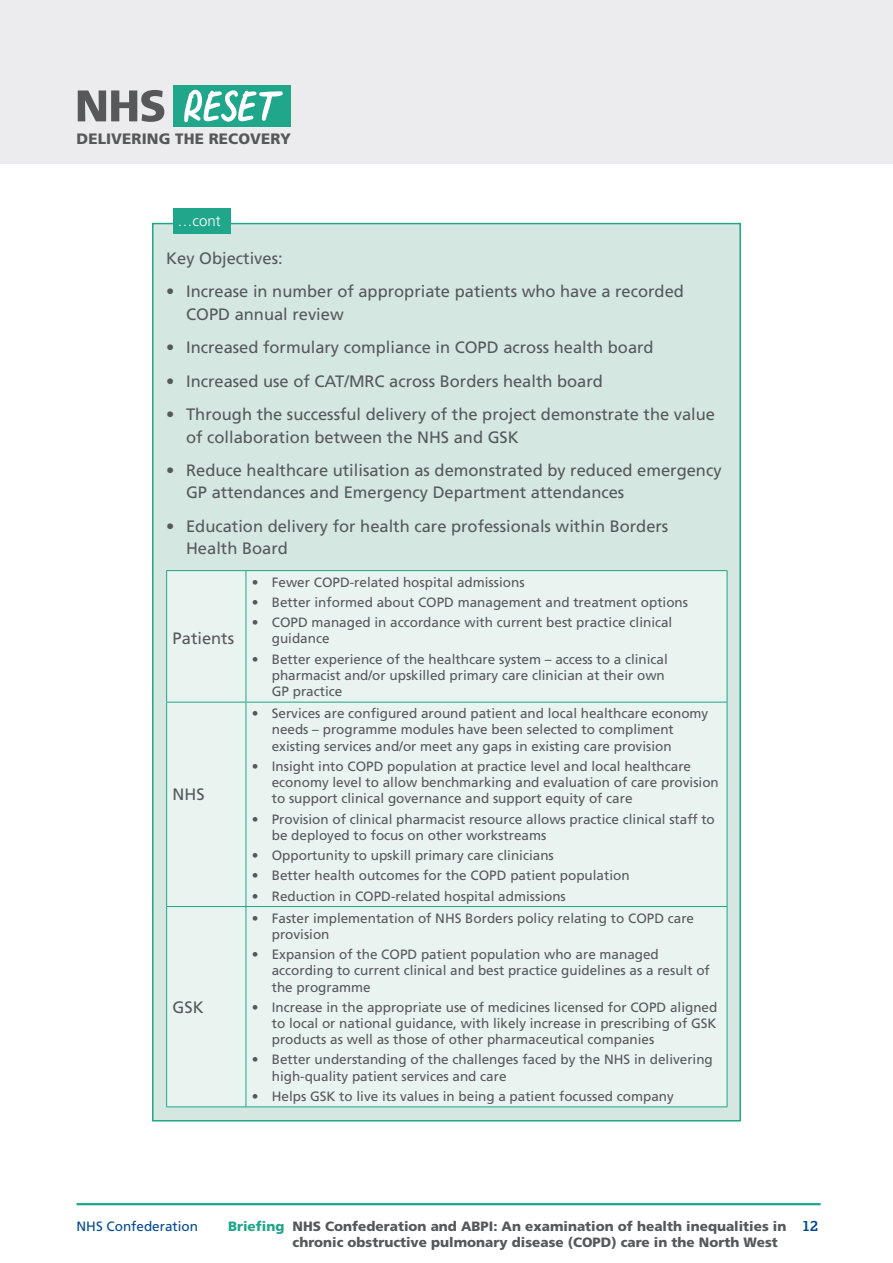
<style>
.page{position:relative;width:893px;height:1263px;background:#fff}
.page>*{position:absolute;margin:0;border:0;box-sizing:border-box;transform-origin:0 0}
.body_before_bullet{font:16.5px/22.4px "Frutiger LT Std";color:#57585a}
.Body{font:16.5px "Frutiger LT Std";color:#57585a}
.t1{font:900 15px "Frutiger LT";letter-spacing:.005em;color:#57585a}
.cont{font:300 15px "Frutiger LT Std";color:#fff}
.t2{font:700 15px "Lexia";color:#014990}
.t3{font:13.5px/16.2px "Frutiger LT Std";color:#57585a}
.t4{font:900 13.5px/16.2px "Frutiger LT Std";color:#57585a}
.t5{font:13.5px "Frutiger LT Std";color:#014990}
.s1{color:#20a68b}
</style>
<div class="page">
<div style="left:0;top:0;width:893px;height:163px;background:#ececee"></div>
<hr style="left:77px;top:1203px;width:744px;height:2px;background:#20a68b">
<div style="left:174px;top:85px;width:117px;height:42px;background:#20a68b"></div>
<svg style="left:78px;top:90px;width:86px;height:32px"></svg>
<svg style="left:184px;top:90px;width:99px;height:32px"></svg>
<div style="left:153px;top:224px;width:587px;height:897px;background:#d4e7e1"></div>
<div style="left:167px;top:571px;width:560px;height:535px;background:#e9f3f0"></div>
<hr style="left:166px;top:570px;width:80px;height:1px;background:#20a68b">
<hr style="left:166px;top:571px;width:1px;height:131px;background:#20a68b">
<hr style="left:246px;top:570px;width:481px;height:1px;background:#20a68b">
<hr style="left:246px;top:571px;width:1px;height:131px;background:#20a68b">
<hr style="left:727px;top:571px;width:1px;height:131px;background:#20a68b">
<hr style="left:166px;top:702px;width:80px;height:1px;background:#20a68b">
<hr style="left:166px;top:702px;width:1px;height:204px;background:#20a68b">
<hr style="left:246px;top:702px;width:481px;height:1px;background:#20a68b">
<hr style="left:246px;top:702px;width:1px;height:204px;background:#20a68b">
<hr style="left:727px;top:702px;width:1px;height:204px;background:#20a68b">
<hr style="left:166px;top:906px;width:80px;height:1px;background:#20a68b">
<hr style="left:166px;top:907px;width:1px;height:199px;background:#20a68b">
<hr style="left:246px;top:906px;width:481px;height:1px;background:#20a68b">
<hr style="left:246px;top:907px;width:1px;height:199px;background:#20a68b">
<hr style="left:727px;top:907px;width:1px;height:199px;background:#20a68b">
<hr style="left:166px;top:1106px;width:80px;height:1px;background:#20a68b">
<hr style="left:246px;top:1106px;width:481px;height:1px;background:#20a68b">
<div style="left:173px;top:208px;width:58px;height:25px;background:#20a68b"></div>
<p class="t1" style="left:77px;top:130px;width:216px">DELIVERING THE RECOVERY</p>
<p class="cont" style="left:178px;top:213px;width:45px">…cont</p>
<p class="body_before_bullet" style="left:166px;top:247px;width:118px">Key Objectives:</p>
<p class="body_before_bullet" style="left:186px;top:280px;width:499px;text-indent:-20px">• Increase in number of appropriate patients who have a recorded<br>COPD annual review</p>
<p class="body_before_bullet" style="left:166px;top:336px;width:489px">• Increased formulary compliance in COPD across health board</p>
<p class="body_before_bullet" style="left:166px;top:370px;width:438px">• Increased use of CAT/MRC across Borders health board</p>
<p class="body_before_bullet" style="left:186px;top:403px;width:531px;text-indent:-20px">• Through the successful delivery of the project demonstrate the value of collaboration between the NHS and GSK</p>
<p class="body_before_bullet" style="left:186px;top:459px;width:537px;text-indent:-20px">• Reduce healthcare utilisation as demonstrated by reduced emergency<br>GP attendances and Emergency Department attendances</p>
<p class="body_before_bullet" style="left:186px;top:515px;width:484px;text-indent:-20px">• Education delivery for health care professionals within Borders<br>Health Board</p>
<p class="Body" style="left:173px;top:628px;width:63px">Patients</p>
<p class="Body" style="left:173px;top:785px;width:34px">NHS</p>
<p class="Body" style="left:173px;top:997px;width:33px">GSK</p>
<p class="t3" style="left:252px;top:574px;width:274px">• Fewer COPD-related hospital admissions</p>
<p class="t3" style="left:252px;top:594px;width:438px">• Better informed about COPD management and treatment options</p>
<p class="t3" style="left:272px;top:614px;width:402px;text-indent:-20px">• COPD managed in accordance with current best practice clinical guidance</p>
<p class="t3" style="left:272px;top:651px;width:398px;text-indent:-20px">• Better experience of the healthcare system – access to a clinical pharmacist and/or upskilled primary care clinician at their own<br>GP practice</p>
<p class="t3" style="left:272px;top:705px;width:438px;text-indent:-20px">• Services are configured around patient and local healthcare economy needs – programme modules have been selected to compliment existing services and/or meet any gaps in existing care provision</p>
<p class="t3" style="left:272px;top:758px;width:449px;text-indent:-20px">• Insight into COPD population at practice level and local healthcare economy level to allow benchmarking and evaluation of care provision to support clinical governance and support equity of care</p>
<p class="t3" style="left:272px;top:811px;width:445px;text-indent:-20px">• Provision of clinical pharmacist resource allows practice clinical staff to be deployed to focus on other workstreams</p>
<p class="t3" style="left:252px;top:847px;width:303px">• Opportunity to upskill primary care clinicians</p>
<p class="t3" style="left:252px;top:867px;width:379px">• Better health outcomes for the COPD patient population</p>
<p class="t3" style="left:252px;top:888px;width:315px">• Reduction in COPD-related hospital admissions</p>
<p class="t3" style="left:272px;top:910px;width:424px;text-indent:-20px">• Faster implementation of NHS Borders policy relating to COPD care provision</p>
<p class="t3" style="left:272px;top:946px;width:440px;text-indent:-20px">• Expansion of the COPD patient population who are managed according to current clinical and best practice guidelines as a result of the programme</p>
<p class="t3" style="left:272px;top:999px;width:447px;text-align:justify;text-indent:-20px">• Increase in the appropriate use of medicines licensed for COPD aligned to local or national guidance, with likely increase in prescribing of GSK products as well as those of other pharmaceutical companies</p>
<p class="t3" style="left:272px;top:1052px;width:443px;text-indent:-20px">• Better understanding of the challenges faced by the NHS in delivering high-quality patient services and care</p>
<p class="t3" style="left:252px;top:1088px;width:423px">• Helps GSK to live its values in being a patient focussed company</p>
<p class="t5" style="left:77px;top:1218px;width:123px">NHS Confederation</p>
<p class="t4" style="left:293px;top:1218px;width:495px;text-indent:-65px"><span class="s1">Briefing</span> NHS Confederation and ABPI: An examination of health inequalities in chronic obstructive pulmonary disease (COPD) care in the North West</p>
<p class="t2" style="left:802px;top:1216px;width:18px">12</p>
</div>
